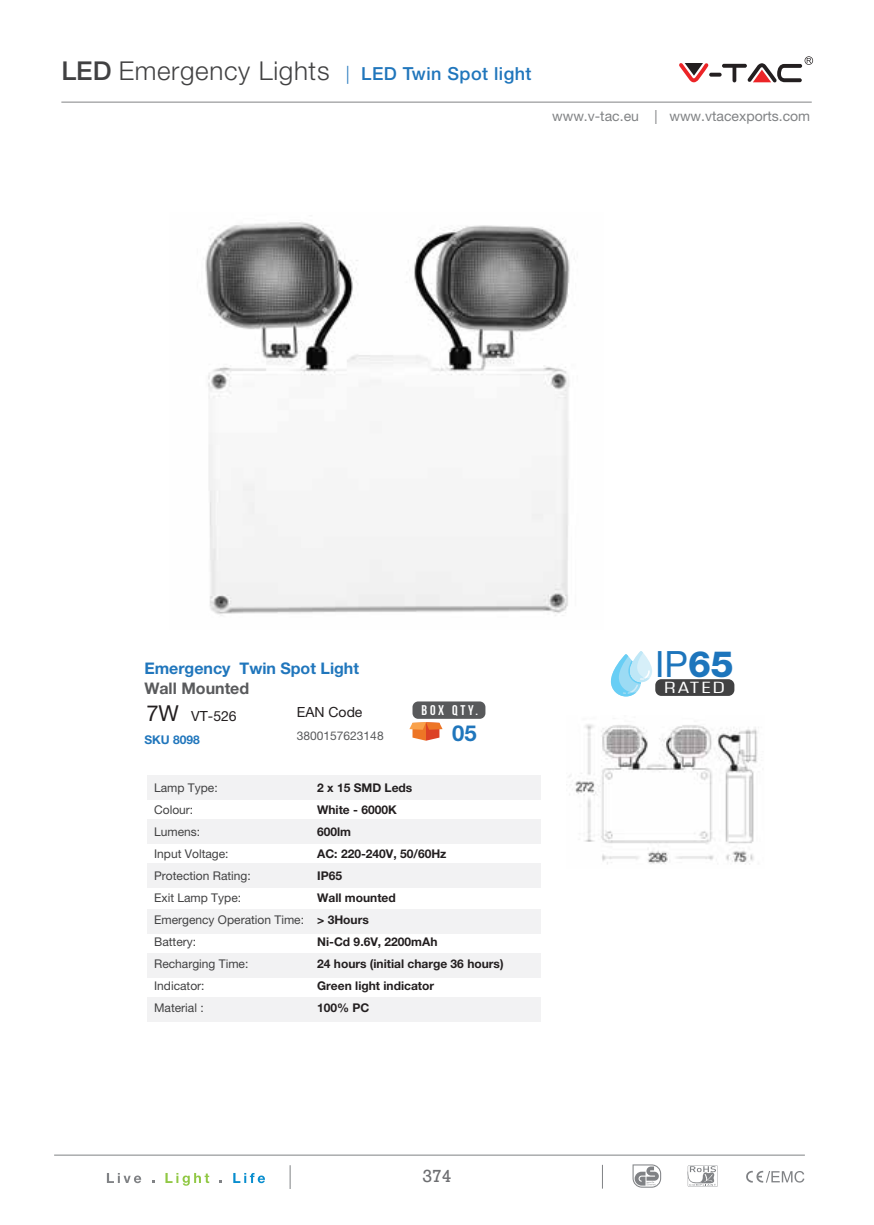
<style>
.page{position:relative;width:874px;height:1225px;background:#fff}
.page>*{position:absolute;margin:0;border:0;box-sizing:border-box;transform-origin:0 0}
.t1{font:36.2px "Helvetica Neue LT Pro";color:#1d75bc}
.t2{font:700 22px "Helvetica Neue LT Pro";color:#2076bc}
.t3{font:500 18px "Helvetica Neue LT Pro";letter-spacing:.025em;color:#2076bc}
.t4{font:18px "Rockwell";color:#6d6e71}
.t5{font:700 16px "Helvetica Neue LT Pro";color:#2076bc}
.t6{font:700 16px "Helvetica Neue LT Pro";color:#595a5c}
.t7{font:condensed 15.6px "Square 721 BT";letter-spacing:.1em;color:#fff;scale:1.43 1}
.t8{font:14px "Helvetica Neue LT Pro";color:#818385}
.t9{font:14px "Helvetica Neue LT Pro";color:#231f20}
.t10{font:700 14px "Bebas Neue";letter-spacing:.2em;color:#fff}
.t11{font:700 12px/22px "Helvetica Neue LT Pro";color:#231f20}
.t12{font:12px/22px "Helvetica Neue LT Pro";color:#414142}
.t13{font:12px "Helvetica Neue LT Pro";color:#595a5c}
.t14{font:700 12px "Helvetica Neue LT Pro";color:#2076bc}
.s1{font-size:26px;color:#414142}
.s2{font-weight:300;font-size:26px;color:#414142}
.s3{font-weight:300}
.s4{font-size:22px}
.s5{font-weight:800}
</style>
<div class="page">
<div style="left:147px;top:775px;width:393px;height:24px;background:#f2f2f3"></div>
<div style="left:147px;top:819px;width:393px;height:24px;background:#f2f2f3"></div>
<div style="left:147px;top:863px;width:393px;height:25px;background:#f2f2f3"></div>
<div style="left:147px;top:909px;width:393px;height:24px;background:#f2f2f3"></div>
<div style="left:147px;top:953px;width:393px;height:24px;background:#f2f2f3"></div>
<div style="left:147px;top:997px;width:393px;height:24px;background:#f2f2f3"></div>
<img style="left:205px;top:222px;width:365px;height:394px">
<div style="left:655px;top:679px;width:79px;height:17px;background:#414142;border-radius:6px"></div>
<svg style="left:610px;top:651px;width:41px;height:45px"></svg>
<img style="left:566px;top:724px;width:192px;height:141px">
<svg style="left:687px;top:1165px;width:30px;height:21px"></svg>
<svg style="left:632px;top:1164px;width:28px;height:23px"></svg>
<svg style="left:746px;top:1170px;width:58px;height:12px"></svg>
<svg style="left:107px;top:1173px;width:34px;height:10px"></svg>
<svg style="left:165px;top:1173px;width:44px;height:12px"></svg>
<svg style="left:233px;top:1173px;width:32px;height:10px"></svg>
<svg style="left:289px;top:1165px;width:1px;height:24px"></svg>
<hr style="left:54px;top:1154px;width:750px;height:1px;background:#808285">
<hr style="left:61px;top:102px;width:750px;height:1px;background:#818385">
<svg style="left:708px;top:73px;width:13px;height:4px"></svg>
<svg style="left:721px;top:64px;width:25px;height:4px"></svg>
<svg style="left:732px;top:64px;width:4px;height:18px"></svg>
<svg style="left:679px;top:63px;width:29px;height:19px"></svg>
<svg style="left:747px;top:56px;width:65px;height:26px"></svg>
<svg style="left:409px;top:722px;width:33px;height:18px"></svg>
<div style="left:412px;top:701px;width:73px;height:18px;background:#58595b;border-radius:6px"></div>
<h3 class="t3" style="left:61px;top:63px;width:471px"><span class="s1">LED</span> <span class="s2">Emergency Lights</span> <span class="s3">|</span> LED Twin Spot light</h3>
<p class="t8" style="left:552px;top:107px;width:259px">www.v-tac.eu | www.vtacexports.com</p>
<h3 class="t5" style="left:144px;top:658px;width:216px">Emergency Twin Spot Light</h3>
<h3 class="t6" style="left:144px;top:678px;width:106px">Wall Mounted</h3>
<p class="t9" style="left:146px;top:708px;width:92px"><span class="s4">7W</span> VT-526</p>
<p class="t14" style="left:144px;top:732px;width:57px">SKU 8098</p>
<p class="t9" style="left:297px;top:704px;width:67px">EAN Code</p>
<p class="t13" style="left:297px;top:729px;width:88px">3800157623148</p>
<p class="t10" style="left:421px;top:702px;width:58px">Box Qty.</p>
<h2 class="t2" style="left:452px;top:719px;width:26px">05</h2>
<p class="t12" style="left:154px;top:777px;width:151px">Lamp Type:<br>Colour:<br>Lumens:<br>Input Voltage:<br>Protection Rating:<br>Exit Lamp Type:<br>Emergency Operation Time:<br>Battery:<br>Recharging Time:<br>Indicator:<br>Material :</p>
<p class="t11" style="left:317px;top:777px;width:188px">2 x 15 SMD Leds<br>White - 6000K<br>600lm<br>AC: 220-240V, 50/60Hz<br>IP65<br>Wall mounted<br>&gt; 3Hours<br>Ni-Cd 9.6V, 2200mAh<br>24 hours (initial charge 36 hours)<br>Green light indicator<br>100% PC</p>
<h3 class="t4" style="left:422px;top:1165px;width:31px">374</h3>
<h1 class="t1" style="left:654px;top:642px;width:80px">IP<span class="s5">65</span></h1>
<p class="t7" style="left:664px;top:678px;width:44px">RATED</p>
</div>
